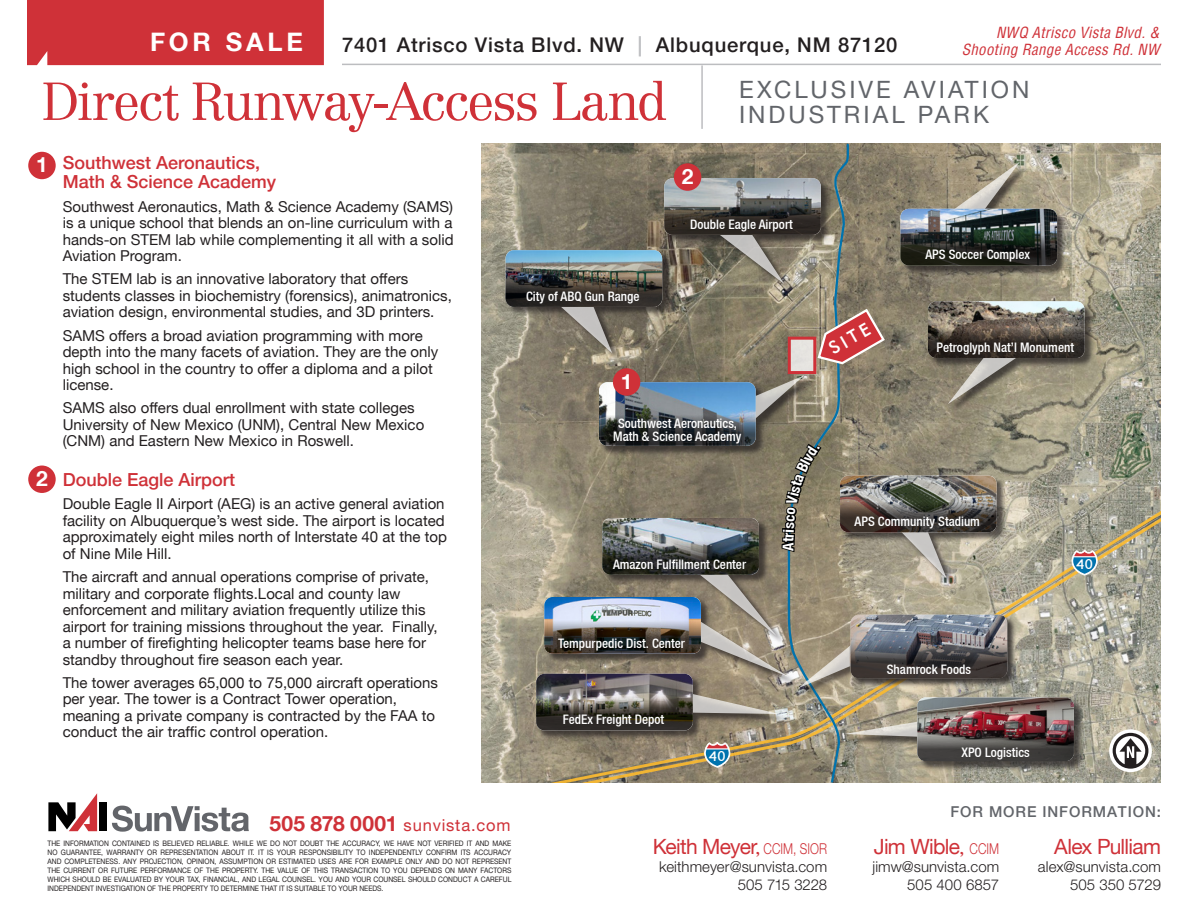
<style>
.page{position:relative;width:1188px;height:918px;background:#fff}
.page>*{position:absolute;margin:0;border:0;box-sizing:border-box;transform-origin:0 0}
.t1{font:300 52.5px "Centennial LT Std";letter-spacing:-.04em;color:#cf3138}
.t2{font:700 25.5px "Helvetica Neue LT";letter-spacing:.15em;color:#fff}
.t3{font:24.6px "Carta";color:#fff}
.t4{font:24px/25.5px "Helvetica Neue LT Std";letter-spacing:.125em;color:#62656a}
.t5{font:21px "Helvetica Neue LT";letter-spacing:-.035em;color:#cf3138}
.Benefits_headings{font:700 21px "Helvetica Neue LT";color:#fff}
.t6{font:500 20.25px "Helvetica Neue LT";letter-spacing:.04em;color:#231f20}
.t7{font:500 18px/19.5px "Helvetica Neue LT";color:#cf3138}
.t8{font:500 18px "Futura BT";color:#fff}
.t9{font:16.5px "Helvetica Neue LT";letter-spacing:.05em;color:#cf3138}
.t10{font:15px/16.5px "Helvetica Neue LT";color:#231f20}
.t11{font:300 15px/18px "Helvetica Neue LT Std";letter-spacing:.005em;color:#231f20;text-align:right}
.t12{font:italic condensed 15px/16.5px "Helvetica";letter-spacing:.02em;color:#cf3138;text-align:right}
.t13{font:500 15px "Helvetica Neue LT";letter-spacing:.06em;color:#62656a}
.t14{font:500 condensed 13.2px/13.2px "Helvetica Neue LT";color:#fff;text-align:center}
.t15{font:7.5px/9px "Helvetica Neue LT";color:#231f20;text-align:justify;scale:.9 1}
.s1{color:#bcbdc0}
.s2{font-weight:700;font-size:21px}
.s3{font-family:"Centennial LT Std";font-weight:300}
.s4{font-family:"Helvetica Neue LT Std";font-weight:300;font-size:15px}
</style>
<div class="page">
<div style="left:27px;top:0;width:297px;height:65px;background:#cf3138"></div>
<hr style="left:342px;top:64px;width:819px;height:1px;background:#bcbdc0">
<hr style="left:701px;top:65px;width:2px;height:64px;background:#bcbdc0">
<div style="left:100px;top:802px;width:7px;height:29px;background:#000"></div>
<svg style="left:48px;top:793px;width:49px;height:38px"></svg>
<svg style="left:112px;top:806px;width:137px;height:26px"></svg>
<img style="left:482px;top:144px;width:679px;height:639px">
<svg style="left:1098px;top:504px;width:63px;height:279px;background:#aba895"></svg>
<svg style="left:1109px;top:729px;width:43px;height:43px"></svg>
<svg style="left:1113px;top:733px;width:35px;height:36px"></svg>
<div style="left:28px;top:152px;width:28px;height:27px;background:#cf3138;border-radius:50%"></div>
<div style="left:28px;top:466px;width:28px;height:27px;background:#cf3138;border-radius:50%"></div>
<img style="left:506px;top:143px;width:592px;height:640px">
<h2 class="t2" style="left:150px;top:26px;width:154px">FOR SALE</h2>
<h3 class="t6" style="left:342px;top:33px;width:557px">7401 Atrisco Vista Blvd. NW <span class="s1">|</span> Albuquerque, NM 87120</h3>
<p class="t12" style="left:962px;top:24px;width:199px">NWQ Atrisco Vista Blvd. &amp;<br>Shooting Range Access Rd. NW</p>
<h1 class="t1" style="left:41px;top:70px;width:628px">Direct Runway-Access Land</h1>
<h3 class="t4" style="left:739px;top:76px;width:292px">EXCLUSIVE AVIATION<br>INDUSTRIAL PARK</h3>
<p class="Benefits_headings" style="left:36px;top:152px;width:13px">1</p>
<p class="Benefits_headings" style="left:36px;top:466px;width:13px">2</p>
<p class="t7" style="left:63px;top:152px;width:215px">Southwest Aeronautics,<br>Math &amp; Science Academy</p>
<p class="t10" style="left:63px;top:198px;width:392px;text-align:justify">Southwest Aeronautics, Math &amp; Science Academy (SAMS) is a unique school that blends an on-line curriculum with a hands-on STEM lab while complementing it all with a solid Aviation Program.</p>
<p class="t10" style="left:63px;top:271px;width:391px">The STEM lab is an innovative laboratory that offers students classes in biochemistry (forensics), animatronics, aviation design, environmental studies, and 3D printers.</p>
<p class="t10" style="left:63px;top:327px;width:377px">SAMS offers a broad aviation programming with more depth into the many facets of aviation. They are the only high school in the country to offer a diploma and a pilot license.</p>
<p class="t10" style="left:63px;top:400px;width:363px">SAMS also offers dual enrollment with state colleges<br>University of New Mexico (UNM), Central New Mexico (CNM) and Eastern New Mexico in Roswell.</p>
<p class="t7" style="left:63px;top:470px;width:174px">Double Eagle Airport</p>
<p class="t10" style="left:63px;top:496px;width:386px">Double Eagle II Airport (AEG) is an active general aviation facility on Albuquerque’s west side. The airport is located approximately eight miles north of Interstate 40 at the top of Nine Mile Hill.</p>
<p class="t10" style="left:63px;top:568px;width:377px">The aircraft and annual operations comprise of private, military and corporate flights.Local and county law enforcement and military aviation frequently utilize this airport for training missions throughout the year. Finally, a number of firefighting helicopter teams base here for standby throughout fire season each year.</p>
<p class="t10" style="left:63px;top:674px;width:377px">The tower averages 65,000 to 75,000 aircraft operations per year. The tower is a Contract Tower operation, meaning a private company is contracted by the FAA to conduct the air traffic control operation.</p>
<p class="Benefits_headings" style="left:682px;top:163px;width:13px">2</p>
<p class="t14" style="left:526px;top:289px;width:115px">City of ABQ Gun Range</p>
<p class="Benefits_headings" style="left:621px;top:368px;width:13px">1</p>
<p class="t14" style="left:690px;top:217px;width:104px">Double Eagle Airport</p>
<p class="t14" style="left:613px;top:416px;width:130px">Southwest Aeronautics,<br>Math &amp; Science Academy</p>
<p class="t8" style="left:825px;top:340px;width:46px;rotate:-30deg">SITE</p>
<p class="t14" style="left:925px;top:248px;width:106px">APS Soccer Complex</p>
<p class="t14" style="left:937px;top:340px;width:139px">Petroglyph Nat’l Monument</p>
<p class="t14" style="left:855px;top:515px;width:127px">APS Community Stadium</p>
<p class="t14" style="left:613px;top:557px;width:135px">Amazon Fulfillment Center</p>
<p class="t3" style="left:1077px;top:546px;width:18px">40</p>
<p class="t14" style="left:558px;top:636px;width:129px">Tempurpedic Dist. Center</p>
<p class="t14" style="left:563px;top:713px;width:103px">FedEx Freight Depot</p>
<p class="t3" style="left:709px;top:738px;width:18px">40</p>
<p class="t14" style="left:887px;top:662px;width:86px">Shamrock Foods</p>
<p class="t14" style="left:961px;top:745px;width:70px">XPO Logistics</p>
<p class="t9" style="left:270px;top:815px;width:242px"><span class="s2">505 878 0001</span> sunvista.com</p>
<p class="t15" style="left:48px;top:839px;width:517px">THE INFORMATION CONTAINED IS BELIEVED RELIABLE. WHILE WE DO NOT DOUBT THE ACCURACY, WE HAVE NOT VERIFIED IT AND MAKE NO GUARANTEE, WARRANTY OR REPRESENTATION ABOUT IT. IT IS YOUR RESPONSIBILITY TO INDEPENDENTLY CONFIRM ITS ACCURACY AND COMPLETENESS. ANY PROJECTION, OPINION, ASSUMPTION OR ESTIMATED USES ARE FOR EXAMPLE ONLY AND DO NOT REPRESENT THE CURRENT OR FUTURE PERFORMANCE OF THE PROPERTY. THE VALUE OF THIS TRANSACTION TO YOU DEPENDS ON MANY FACTORS WHICH SHOULD BE EVALUATED BY YOUR TAX, FINANCIAL, AND LEGAL COUNSEL. YOU AND YOUR COUNSEL SHOULD CONDUCT A CAREFUL INDEPENDENT INVESTIGATION OF THE PROPERTY TO DETERMINE THAT IT IS SUITABLE TO YOUR NEEDS.</p>
<h3 class="t5" style="left:653px;top:834px;width:176px">Keith Meyer<span class="s3">,</span> <span class="s4">CCIM, SIOR</span></h3>
<p class="t11" style="left:659px;top:858px;width:170px">keithmeyer@sunvista.com<br>505 715 3228</p>
<p class="t13" style="left:950px;top:803px;width:212px">FOR MORE INFORMATION:</p>
<h3 class="t5" style="left:874px;top:834px;width:127px">Jim Wible<span class="s3">,</span> <span class="s4">CCIM</span></h3>
<p class="t11" style="left:873px;top:858px;width:128px">jimw@sunvista.com<br>505 400 6857</p>
<h3 class="t5" style="left:1054px;top:834px;width:108px">Alex Pulliam</h3>
<p class="t11" style="left:1038px;top:858px;width:125px">alex@sunvista.com<br>505 350 5729</p>
</div>
